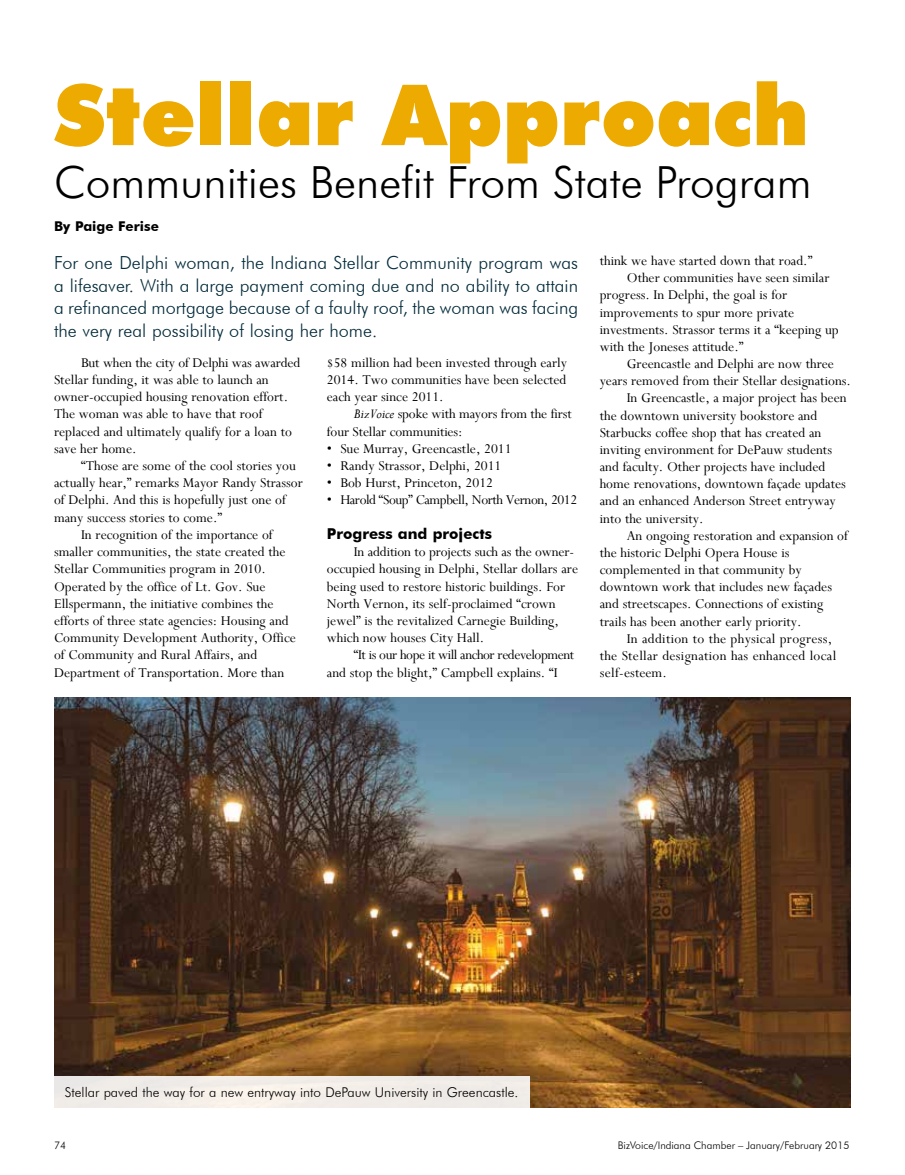
<style>
.page{position:relative;width:905px;height:1175px;background:#fff}
.page>*{position:absolute;margin:0;border:0;box-sizing:border-box;transform-origin:0 0}
.t1{font:900 84.3px "Futura BT";color:#edaa00}
.t2{font:300 44.25px "Futura BT";color:#000}
.t3{font:300 18px/22.5px "Futura BT";color:#022a3a;text-align:justify}
.t4{font:15px/17.2px "Perpetua";color:#000}
.t5{font:15px/17.2px "Perpetua";letter-spacing:-.03em;color:#000}
.t6{font:15px "Perpetua";letter-spacing:.02em;color:#000}
.t7{font:700 15px "Futura BT";color:#000}
.t8{font:300 13.5px "Futura BT";color:#000}
.t9{font:700 13.5px "Futura BT";color:#000}
.t10{font:300 10.5px "Futura BT";color:#000}
.s1{font-style:italic}
</style>
<div class="page">
<img style="left:54px;top:697px;width:796px;height:410px">
<div style="left:54px;top:1075px;width:475px;height:32px;background:#f1ece8"></div>
<h1 class="t1" style="left:54px;top:64px;width:756px">Stellar Approach</h1>
<h2 class="t2" style="left:54px;top:155px;width:759px">Communities Benefit From State Program</h2>
<p class="t9" style="left:54px;top:218px;width:106px">By Paige Ferise</p>
<p class="t3" style="left:54px;top:252px;width:525px">For one Delphi woman, the Indiana Stellar Community program was a lifesaver. With a large payment coming due and no ability to attain a refinanced mortgage because of a faulty roof, the woman was facing the very real possibility of losing her home.</p>
<p class="t4" style="left:54px;top:353px;width:248px;text-indent:27px">But when the city of Delphi was awarded Stellar funding, it was able to launch an owner-occupied housing renovation effort.<br>The woman was able to have that roof replaced and ultimately qualify for a loan to save her home.</p>
<p class="t4" style="left:81px;top:457px;width:216px">“Those are some of the cool stories you</p>
<p class="t4" style="left:54px;top:474px;width:250px">actually hear,” remarks Mayor Randy Strassor</p>
<p class="t4" style="left:54px;top:491px;width:233px">of Delphi. And this is hopefully just one of</p>
<p class="t4" style="left:54px;top:508px;width:170px">many success stories to come.”</p>
<p class="t4" style="left:81px;top:525px;width:193px">In recognition of the importance of</p>
<p class="t4" style="left:54px;top:543px;width:233px">smaller communities, the state created the</p>
<p class="t4" style="left:54px;top:560px;width:213px">Stellar Communities program in 2010.</p>
<p class="t4" style="left:54px;top:577px;width:213px">Operated by the office of Lt. Gov. Sue</p>
<p class="t4" style="left:54px;top:594px;width:221px">Ellspermann, the initiative combines the</p>
<p class="t4" style="left:54px;top:612px;width:236px">efforts of three state agencies: Housing and</p>
<p class="t4" style="left:54px;top:629px;width:243px">Community Development Authority, Office</p>
<p class="t4" style="left:54px;top:646px;width:205px">of Community and Rural Affairs, and</p>
<p class="t4" style="left:54px;top:663px;width:232px">Department of Transportation. More than</p>
<p class="t4" style="left:327px;top:353px;width:242px;text-align:justify">$58 million had been invested through early 2014. Two communities have been selected each year since 2011.</p>
<p class="t4" style="left:327px;top:405px;width:246px;text-indent:27px"><span class="s1">BizVoice</span> spoke with mayors from the first four Stellar communities:</p>
<p class="t4" style="left:327px;top:439px;width:186px">• Sue Murray, Greencastle, 2011</p>
<p class="t4" style="left:327px;top:457px;width:176px">• Randy Strassor, Delphi, 2011</p>
<p class="t4" style="left:327px;top:474px;width:168px">• Bob Hurst, Princeton, 2012</p>
<p class="t5" style="left:327px;top:491px;width:252px">• Harold “Soup” Campbell, North Vernon, 2012</p>
<p class="t7" style="left:327px;top:524px;width:167px">Progress and projects</p>
<p class="t4" style="left:327px;top:543px;width:253px;text-indent:27px">In addition to projects such as the owner&shy;occupied housing in Delphi, Stellar dollars are being used to restore historic buildings. For North Vernon, its self-proclaimed “crown jewel” is the revitalized Carnegie Building, which now houses City Hall.</p>
<p class="t5" style="left:327px;top:646px;width:249px;text-indent:27px">“It is our hope it will anchor redevelopment and stop the blight,” Campbell explains. “I</p>
<p class="t4" style="left:599px;top:252px;width:214px">think we have started down that road.”</p>
<p class="t4" style="left:626px;top:269px;width:204px">Other communities have seen similar</p>
<p class="t4" style="left:599px;top:286px;width:189px">progress. In Delphi, the goal is for</p>
<p class="t4" style="left:599px;top:303px;width:196px">improvements to spur more private</p>
<p class="t4" style="left:599px;top:320px;width:240px">investments. Strassor terms it a “keeping up</p>
<p class="t4" style="left:599px;top:338px;width:145px">with the Joneses attitude.”</p>
<p class="t4" style="left:626px;top:355px;width:209px">Greencastle and Delphi are now three</p>
<p class="t4" style="left:599px;top:372px;width:253px">years removed from their Stellar designations.</p>
<p class="t4" style="left:626px;top:389px;width:221px">In Greencastle, a major project has been</p>
<p class="t4" style="left:599px;top:406px;width:219px">the downtown university bookstore and</p>
<p class="t4" style="left:599px;top:423px;width:223px">Starbucks coffee shop that has created an</p>
<p class="t4" style="left:599px;top:441px;width:234px">inviting environment for DePauw students</p>
<p class="t4" style="left:599px;top:458px;width:227px">and faculty. Other projects have included</p>
<p class="t4" style="left:599px;top:475px;width:248px">home renovations, downtown façade updates</p>
<p class="t4" style="left:599px;top:492px;width:237px">and an enhanced Anderson Street entryway</p>
<p class="t4" style="left:599px;top:509px;width:105px">into the university.</p>
<p class="t4" style="left:626px;top:526px;width:223px">An ongoing restoration and expansion of</p>
<p class="t4" style="left:599px;top:543px;width:191px">the historic Delphi Opera House is</p>
<p class="t4" style="left:599px;top:561px;width:204px">complemented in that community by</p>
<p class="t4" style="left:599px;top:578px;width:234px">downtown work that includes new façades</p>
<p class="t4" style="left:599px;top:595px;width:225px">and streetscapes. Connections of existing</p>
<p class="t4" style="left:599px;top:612px;width:203px">trails has been another early priority.</p>
<p class="t6" style="left:626px;top:629px;width:207px">In addition to the physical progress,</p>
<p class="t6" style="left:599px;top:646px;width:238px">the Stellar designation has enhanced local</p>
<p class="t4" style="left:599px;top:664px;width:68px">self-esteem.</p>
<p class="t8" style="left:65px;top:1083px;width:455px">Stellar paved the way for a new entryway into DePauw University in Greencastle.</p>
<p class="t10" style="left:54px;top:1139px;width:14px">74</p>
<p class="t10" style="left:618px;top:1139px;width:233px">BizVoice/Indiana Chamber – January/February 2015</p>
</div>
